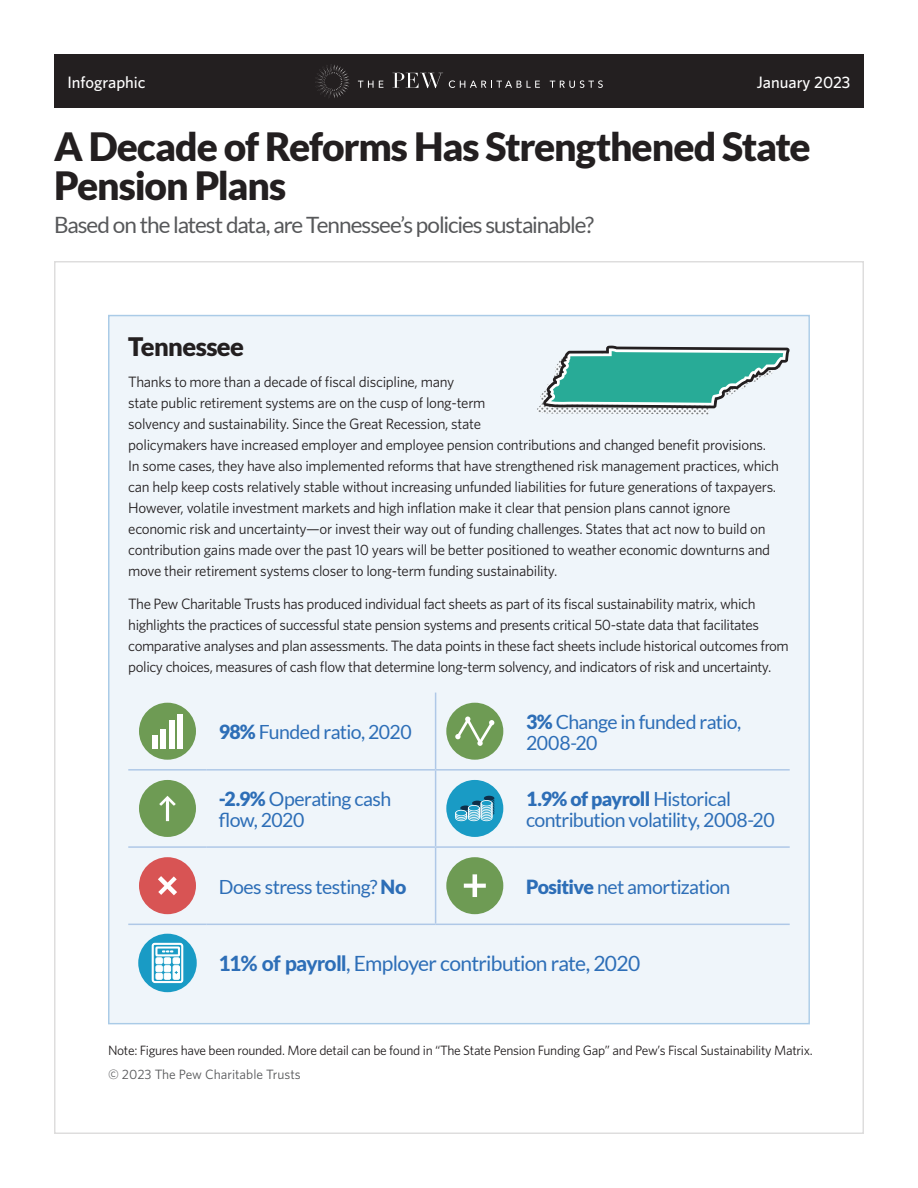
<style>
.page{position:relative;width:918px;height:1188px;background:#fff}
.page>*{position:absolute;margin:0;border:0;box-sizing:border-box;transform-origin:0 0}
.Main_Title{font:900 39px/39px "Lato";letter-spacing:-.03em;color:#231f20}
.t1{font:900 25.5px "Lato";letter-spacing:-.025em;color:#231f20}
.Main_Title_Subhead{font:22.5px "Lato";letter-spacing:-.045em;color:#57585a}
.t2{font:21px "Lato";letter-spacing:-.035em;color:#2d6eb7}
.DEK{font:19.5px/21px "Lato";letter-spacing:-.03em;color:#2d6eb7}
.t3{font:500 16.5px "Whitney";color:#fff}
.Body{font:15px/21px "Whitney";letter-spacing:-.02em;color:#231f20}
.Note_text{font:13.5px "Whitney";letter-spacing:-.02em;color:#231f20}
.Source{font:13.5px "Whitney";color:#57585a}
.s1{font-weight:900}
.s2{font-weight:800}
</style>
<div class="page">
<div style="left:109px;top:316px;width:700px;height:708px;background:#eff5fa"></div>
<div style="left:54px;top:54px;width:810px;height:54px;background:#231f20"></div>
<svg style="left:315px;top:64px;width:35px;height:34px"></svg>
<svg style="left:358px;top:81px;width:25px;height:7px"></svg>
<svg style="left:449px;top:80px;width:91px;height:8px"></svg>
<svg style="left:550px;top:80px;width:53px;height:8px"></svg>
<svg style="left:392px;top:73px;width:51px;height:15px"></svg>
<hr style="left:435px;top:693px;width:1px;height:76px;background:#afc8e7">
<hr style="left:435px;top:771px;width:1px;height:75px;background:#afc8e7">
<hr style="left:435px;top:848px;width:1px;height:76px;background:#afc8e7">
<hr style="left:128px;top:846px;width:79px;height:2px;background:#afc8e7">
<hr style="left:207px;top:846px;width:229px;height:2px;background:#afc8e7">
<hr style="left:436px;top:846px;width:78px;height:2px;background:#afc8e7">
<hr style="left:514px;top:846px;width:276px;height:2px;background:#afc8e7">
<hr style="left:128px;top:769px;width:79px;height:2px;background:#afc8e7">
<hr style="left:207px;top:769px;width:229px;height:2px;background:#afc8e7">
<hr style="left:436px;top:769px;width:78px;height:2px;background:#afc8e7">
<hr style="left:514px;top:769px;width:276px;height:2px;background:#afc8e7">
<hr style="left:128px;top:924px;width:79px;height:1px;background:#afc8e7">
<hr style="left:207px;top:924px;width:229px;height:1px;background:#afc8e7">
<hr style="left:436px;top:924px;width:78px;height:1px;background:#afc8e7">
<hr style="left:514px;top:924px;width:276px;height:1px;background:#afc8e7">
<div style="left:139px;top:703px;width:57px;height:57px;background:#6e9b54;border-radius:50%"></div>
<div style="left:153px;top:735px;width:5px;height:14px;background:#fff"></div>
<div style="left:161px;top:729px;width:5px;height:20px;background:#fff"></div>
<div style="left:169px;top:720px;width:5px;height:29px;background:#fff"></div>
<div style="left:177px;top:714px;width:5px;height:35px;background:#fff"></div>
<div style="left:446px;top:703px;width:57px;height:57px;background:#6e9b54;border-radius:50%"></div>
<svg style="left:455px;top:717px;width:39px;height:29px"></svg>
<div style="left:139px;top:780px;width:57px;height:57px;background:#6e9b54;border-radius:50%"></div>
<svg style="left:159px;top:796px;width:17px;height:25px"></svg>
<div style="left:446px;top:780px;width:57px;height:57px;background:#199bc5;border-radius:50%"></div>
<svg style="left:455px;top:796px;width:39px;height:25px"></svg>
<div style="left:139px;top:857px;width:57px;height:57px;background:#d85454;border-radius:50%"></div>
<svg style="left:158px;top:876px;width:19px;height:19px"></svg>
<div style="left:446px;top:857px;width:57px;height:57px;background:#6e9b54;border-radius:50%"></div>
<svg style="left:464px;top:874px;width:22px;height:23px"></svg>
<div style="left:138px;top:934px;width:59px;height:58px;background:#199bc5;border-radius:50%"></div>
<svg style="left:152px;top:943px;width:31px;height:40px"></svg>
<img style="left:537px;top:393px;width:178px;height:22px">
<svg style="left:543px;top:346px;width:247px;height:62px"></svg>
<p class="t3" style="left:67px;top:71px;width:80px">Infographic</p>
<p class="t3" style="left:757px;top:71px;width:95px">January 2023</p>
<p class="Main_Title" style="left:54px;top:126px;width:758px">A Decade of Reforms Has Strengthened State<br>Pension Plans</p>
<p class="Main_Title_Subhead" style="left:54px;top:212px;width:541px">Based on the latest data, are Tennessee’s policies sustainable?</p>
<h1 class="t1" style="left:128px;top:332px;width:117px">Tennessee</h1>
<p class="Body" style="left:128px;top:371px;width:652px">Thanks to more than a decade of fiscal discipline, many<br>state public retirement systems are on the cusp of long-term<br>solvency and sustainability. Since the Great Recession, state<br>policymakers have increased employer and employee pension contributions and changed benefit provisions.<br>In some cases, they have also implemented reforms that have strengthened risk management practices, which can help keep costs relatively stable without increasing unfunded liabilities for future generations of taxpayers.<br>However, volatile investment markets and high inflation make it clear that pension plans cannot ignore economic risk and uncertainty—or invest their way out of funding challenges. States that act now to build on contribution gains made over the past 10 years will be better positioned to weather economic downturns and move their retirement systems closer to long-term funding sustainability.</p>
<p class="Body" style="left:128px;top:593px;width:662px">The Pew Charitable Trusts has produced individual fact sheets as part of its fiscal sustainability matrix, which highlights the practices of successful state pension systems and presents critical 50-state data that facilitates comparative analyses and plan assessments. The data points in these fact sheets include historical outcomes from policy choices, measures of cash flow that determine long-term solvency, and indicators of risk and uncertainty.</p>
<p class="DEK" style="left:219px;top:721px;width:195px"><span class="s1">98%</span> Funded ratio, 2020</p>
<p class="DEK" style="left:526px;top:711px;width:217px"><span class="s1">3%</span> Change in funded ratio,<br>2008-20</p>
<p class="DEK" style="left:219px;top:788px;width:174px"><span class="s1">-2.9%</span> Operating cash flow, 2020</p>
<p class="DEK" style="left:526px;top:788px;width:250px"><span class="s1">1.9% of payroll</span> Historical contribution volatility, 2008-20</p>
<p class="DEK" style="left:219px;top:876px;width:189px">Does stress testing? <span class="s1">No</span></p>
<p class="DEK" style="left:526px;top:876px;width:206px"><span class="s1">Positive</span> net amortization</p>
<h3 class="t2" style="left:219px;top:952px;width:423px"><span class="s2">11% of payroll</span>, Employer contribution rate, 2020</h3>
<p class="Note_text" style="left:108px;top:1041px;width:706px">Note: Figures have been rounded. More detail can be found in “The State Pension Funding Gap” and Pew’s Fiscal Sustainability Matrix.</p>
<p class="Source" style="left:108px;top:1065px;width:194px">© 2023 The Pew Charitable Trusts</p>
</div>
